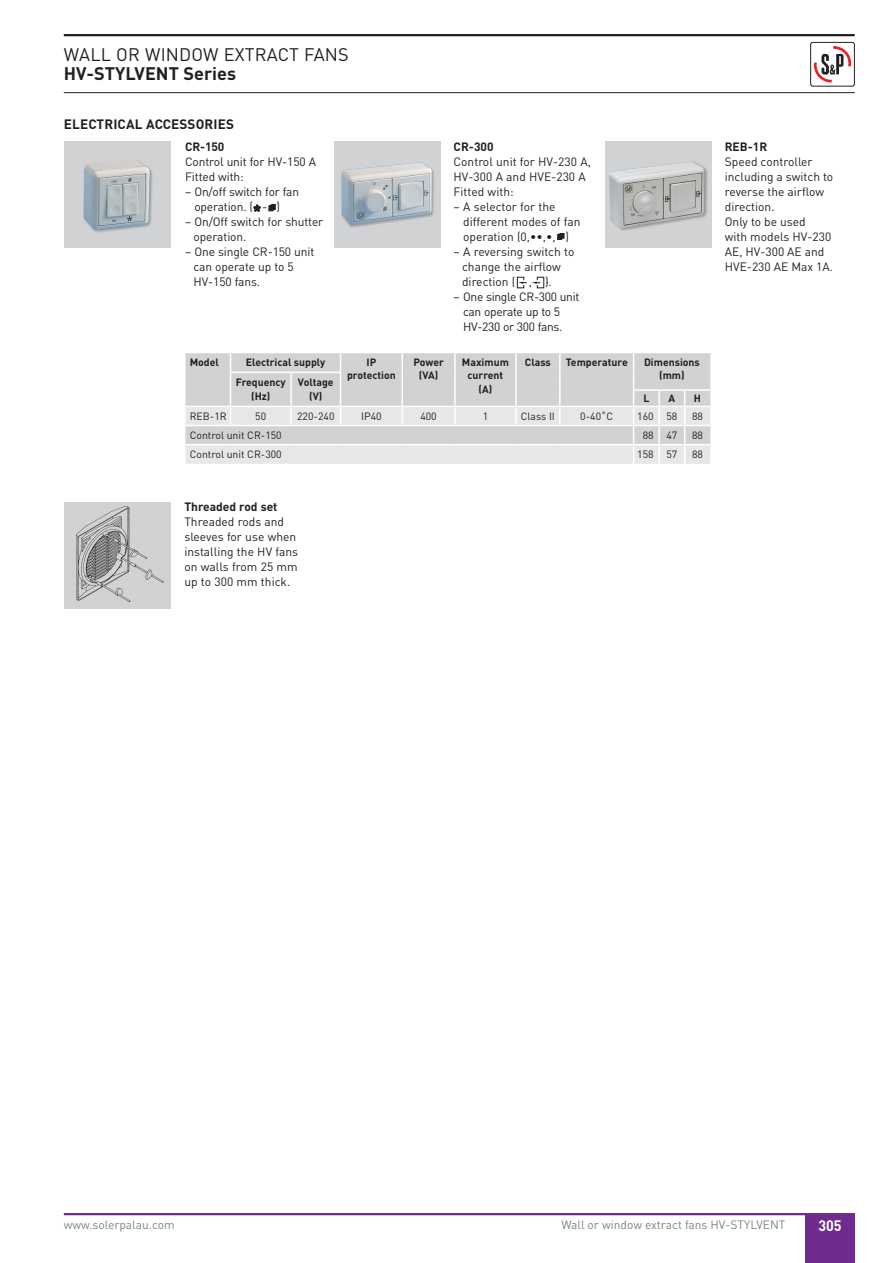
<style>
.page{position:relative;width:893px;height:1263px;background:#fff}
.page>*{position:absolute;margin:0;border:0;box-sizing:border-box;transform-origin:0 0}
.t1{font:18px "DIN Pro";letter-spacing:.01em;color:#231f20}
.t2{font:700 18px "DIN Pro";color:#231f20}
.t3{font:700 15px "DIN Pro";color:#fff;scale:.95 1}
.t4{font:700 13.5px "DIN Pro";letter-spacing:.01em;color:#231f20}
.t5{font:12px/15px "DIN Pro";color:#231f20}
.t6{font:12px "DIN Pro";color:#808285}
.t7{font:12px/15px "DIN Pro";letter-spacing:-.025em;color:#231f20}
.t8{font:700 12px "DIN Pro";color:#231f20}
.t9{font:700 10.5px/13.5px "DIN Pro";color:#231f20;text-align:center}
.t10{font:10.5px "DIN Pro";color:#231f20}
</style>
<div class="page">
<div style="left:805px;top:1214px;width:50px;height:49px;background:#702b91"></div>
<hr style="left:64px;top:34px;width:791px;height:2px;background:#231f20">
<hr style="left:64px;top:92px;width:791px;height:1px;background:#231f20">
<svg style="left:814px;top:47px;width:37px;height:36px"></svg>
<div style="left:810px;top:42px;width:45px;height:44px;border:1px solid #231f20;border-radius:2px"></div>
<hr style="left:64px;top:1213px;width:791px;height:2px;background:#702b91">
<svg style="left:269px;top:204px;width:6px;height:7px"></svg>
<svg style="left:254px;top:205px;width:7px;height:7px"></svg>
<div style="left:334px;top:142px;width:107px;height:106px;background:#d1d2d4"></div>
<div style="left:340px;top:162px;width:95px;height:66px;background:#231f20;opacity:.33"></div>
<img style="left:341px;top:162px;width:91px;height:63px">
<div style="left:605px;top:142px;width:106px;height:106px;background:#d1d2d4"></div>
<div style="left:608px;top:161px;width:100px;height:71px;background:#231f20;opacity:.33"></div>
<img style="left:609px;top:161px;width:95px;height:68px">
<svg style="left:557px;top:233px;width:7px;height:7px"></svg>
<div style="left:64px;top:502px;width:106px;height:107px;background:#d1d2d4"></div>
<img style="left:77px;top:507px;width:87px;height:94px">
<div style="left:64px;top:141px;width:106px;height:107px;background:#d1d2d4"></div>
<div style="left:83px;top:159px;width:71px;height:75px;background:#231f20;opacity:.33"></div>
<img style="left:83px;top:160px;width:67px;height:71px">
<svg style="left:185px;top:353px;width:525px;height:111px;background:#dbdcde"></svg>
<svg style="left:517px;top:277px;width:10px;height:11px"></svg>
<svg style="left:534px;top:277px;width:14px;height:11px"></svg>
<h1 class="t1" style="left:64px;top:42px;width:286px">WALL OR WINDOW EXTRACT FANS</h1>
<h1 class="t2" style="left:64px;top:61px;width:174px">HV-STYLVENT Series</h1>
<p class="t4" style="left:64px;top:115px;width:172px">ELECTRICAL ACCESSORIES</p>
<p class="t8" style="left:185px;top:138px;width:41px">CR-150</p>
<p class="t5" style="left:185px;top:153px;width:133px">Control unit for HV-150 A<br>Fitted with:</p>
<p class="t5" style="left:194px;top:183px;width:106px;text-indent:-9px">– On/off switch for fan operation. ( - )</p>
<p class="t5" style="left:194px;top:213px;width:131px;text-indent:-8px">– On/Off switch for shutter operation.</p>
<p class="t5" style="left:194px;top:243px;width:122px;text-indent:-8px">– One single CR-150 unit can operate up to 5<br>HV-150 fans.</p>
<p class="t8" style="left:454px;top:138px;width:41px">CR-300</p>
<p class="t5" style="left:454px;top:153px;width:139px">Control unit for HV-230 A,<br>HV-300 A and HVE-230 A<br>Fitted with:</p>
<p class="t5" style="left:463px;top:198px;width:119px;text-indent:-10px">– A selector for the different modes of fan operation (0,••,•, )</p>
<p class="t5" style="left:462px;top:243px;width:114px;text-indent:-9px">– A reversing switch to change the airflow direction ( , ).</p>
<p class="t7" style="left:463px;top:288px;width:118px;text-indent:-10px">– One single CR-300 unit can operate up to 5<br>HV-230 or 300 fans.</p>
<p class="t9" style="left:190px;top:355px;width:31px">Model</p>
<p class="t9" style="left:246px;top:355px;width:81px">Electrical supply</p>
<p class="t9" style="left:347px;top:355px;width:50px">IP protection</p>
<p class="t9" style="left:413px;top:355px;width:32px">Power (VA)</p>
<p class="t9" style="left:462px;top:355px;width:48px">Maximum current (A)</p>
<p class="t9" style="left:525px;top:355px;width:27px">Class</p>
<p class="t9" style="left:566px;top:355px;width:64px">Temperature</p>
<p class="t9" style="left:644px;top:355px;width:57px">Dimensions (mm)</p>
<p class="t9" style="left:236px;top:375px;width:51px">Frequency (Hz)</p>
<p class="t9" style="left:298px;top:375px;width:37px">Voltage (V)</p>
<p class="t9" style="left:643px;top:391px;width:8px">L</p>
<p class="t9" style="left:669px;top:391px;width:8px">A</p>
<p class="t9" style="left:694px;top:391px;width:9px">H</p>
<p class="t10" style="left:190px;top:409px;width:39px">REB-1R</p>
<p class="t10" style="left:255px;top:409px;width:12px">50</p>
<p class="t10" style="left:297px;top:409px;width:39px">220-240</p>
<p class="t10" style="left:361px;top:409px;width:22px">IP40</p>
<p class="t10" style="left:420px;top:409px;width:18px">400</p>
<p class="t10" style="left:483px;top:409px;width:7px">1</p>
<p class="t10" style="left:521px;top:409px;width:36px">Class II</p>
<p class="t10" style="left:580px;top:409px;width:34px">0-40˚C</p>
<p class="t10" style="left:637px;top:409px;width:42px">160 58</p>
<p class="t10" style="left:692px;top:409px;width:12px">88</p>
<p class="t10" style="left:190px;top:428px;width:94px">Control unit CR-150</p>
<p class="t10" style="left:643px;top:428px;width:36px">88 47</p>
<p class="t10" style="left:692px;top:428px;width:12px">88</p>
<p class="t10" style="left:190px;top:447px;width:94px">Control unit CR-300</p>
<p class="t10" style="left:637px;top:447px;width:42px">158 57</p>
<p class="t10" style="left:692px;top:447px;width:12px">88</p>
<p class="t8" style="left:184px;top:499px;width:95px">Threaded rod set</p>
<p class="t5" style="left:184px;top:514px;width:115px">Threaded rods and sleeves for use when installing the HV fans on walls from 25 mm up to 300 mm thick.</p>
<p class="t8" style="left:725px;top:138px;width:44px">REB-1R</p>
<p class="t5" style="left:725px;top:153px;width:110px">Speed controller including a switch to reverse the airflow direction.<br>Only to be used<br>with models HV-230<br>AE, HV-300 AE and<br>HVE-230 AE Max 1A.</p>
<p class="t6" style="left:64px;top:1216px;width:112px">www.solerpalau.com</p>
<p class="t6" style="left:561px;top:1216px;width:226px">Wall or window extract fans HV-STYLVENT</p>
<p class="t3" style="left:818px;top:1215px;width:26px">305</p>
</div>
